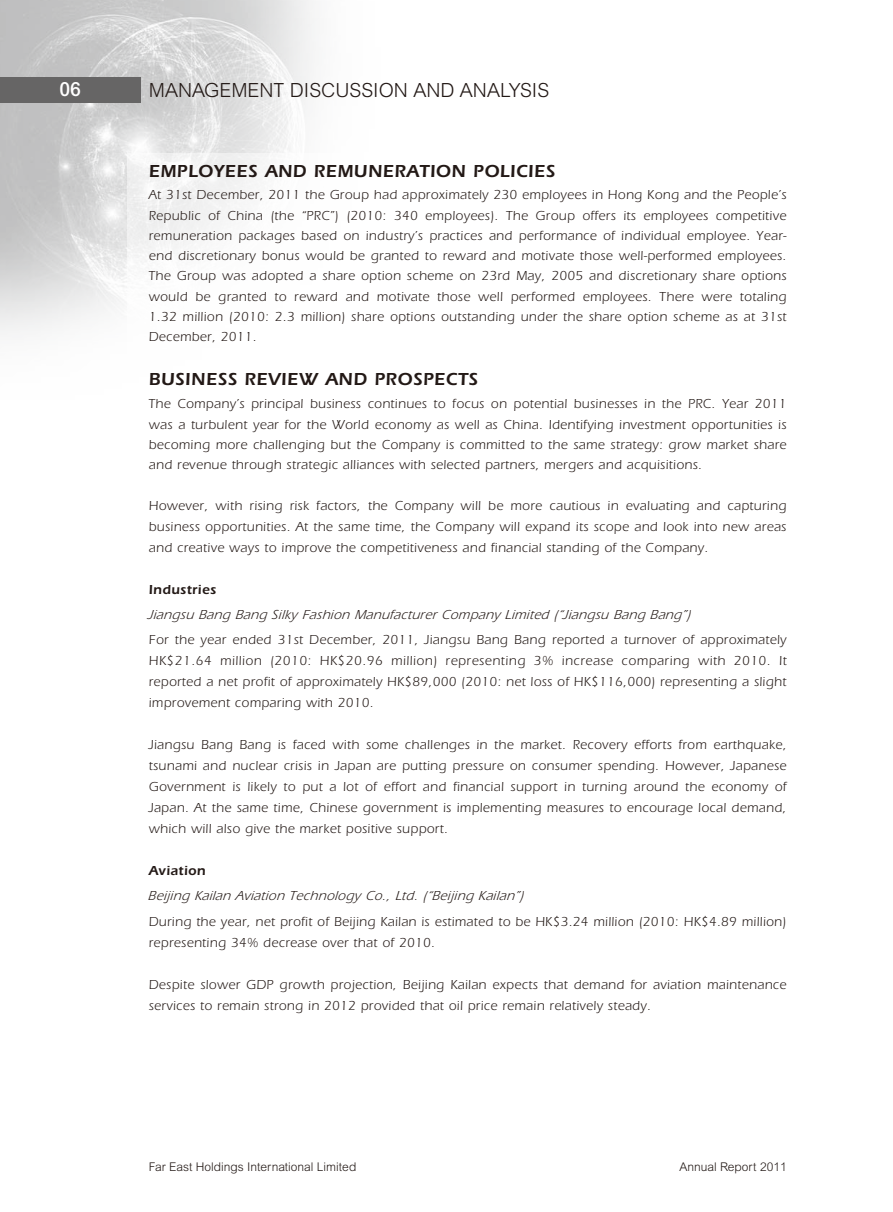
<style>
.page{position:relative;width:893px;height:1212px;background:#fff}
.page>*{position:absolute;margin:0;border:0;box-sizing:border-box;transform-origin:0 0}
.t1{font:300 19.5px "Arial MT Std";color:#231916}
.t2{font:500 19.5px "Arial MT Std";color:#fff}
.t3{font:600 18px "ITC Eras Std";letter-spacing:.03em;color:#231916}
.t4{font:13.5px/21px "ITC Eras Std";letter-spacing:.03em;color:#231916;text-align:justify}
.t5{font:italic 13.5px "ITC Eras Std";color:#231916}
.t6{font:600 13.5px "ITC Eras Std";letter-spacing:.03em;color:#231916}
.t7{font:300 12px "Arial MT Std";color:#231916}
</style>
<div class="page">
<img style="left:0;top:0;width:315px;height:335px">
<div style="left:128px;top:153px;width:765px;height:982px;background:#fff"></div>
<div style="left:0;top:77px;width:140px;height:25px;background:#666565"></div>
<h1 class="t2" style="left:59px;top:78px;width:23px">06</h1>
<h1 class="t1" style="left:149px;top:79px;width:402px">MANAGEMENT DISCUSSION AND ANALYSIS</h1>
<h2 class="t3" style="left:149px;top:160px;width:408px">EMPLOYEES AND REMUNERATION POLICIES</h2>
<p class="t4" style="left:149px;top:185px;width:639px;line-height:20.2px">At 31st December, 2011 the Group had approximately 230 employees in Hong Kong and the People’s Republic of China (the “PRC”) (2010: 340 employees). The Group offers its employees competitive remuneration packages based on industry’s practices and performance of individual employee. Year&shy;end discretionary bonus would be granted to reward and motivate those well-performed employees.<br>The Group was adopted a share option scheme on 23rd May, 2005 and discretionary share options would be granted to reward and motivate those well performed employees. There were totaling 1.32 million (2010: 2.3 million) share options outstanding under the share option scheme as at 31st December, 2011.</p>
<h2 class="t3" style="left:149px;top:369px;width:331px">BUSINESS REVIEW AND PROSPECTS</h2>
<p class="t4" style="left:149px;top:394px;width:639px;line-height:20.2px">The Company’s principal business continues to focus on potential businesses in the PRC. Year 2011 was a turbulent year for the World economy as well as China. Identifying investment opportunities is becoming more challenging but the Company is committed to the same strategy: grow market share and revenue through strategic alliances with selected partners, mergers and acquisitions.</p>
<p class="t4" style="left:149px;top:495px;width:639px">However, with rising risk factors, the Company will be more cautious in evaluating and capturing business opportunities. At the same time, the Company will expand its scope and look into new areas and creative ways to improve the competitiveness and financial standing of the Company.</p>
<p class="t6" style="left:149px;top:581px;width:69px">Industries</p>
<p class="t5" style="left:148px;top:607px;width:548px">Jiangsu Bang Bang Silky Fashion Manufacturer Company Limited (“Jiangsu Bang Bang”)</p>
<p class="t4" style="left:149px;top:629px;width:639px">For the year ended 31st December, 2011, Jiangsu Bang Bang reported a turnover of approximately HK$21.64 million (2010: HK$20.96 million) representing 3% increase comparing with 2010. It reported a net profit of approximately HK$89,000 (2010: net loss of HK$116,000) representing a slight improvement comparing with 2010.</p>
<p class="t4" style="left:149px;top:734px;width:639px">Jiangsu Bang Bang is faced with some challenges in the market. Recovery efforts from earthquake, tsunami and nuclear crisis in Japan are putting pressure on consumer spending. However, Japanese Government is likely to put a lot of effort and financial support in turning around the economy of Japan. At the same time, Chinese government is implementing measures to encourage local demand, which will also give the market positive support.</p>
<p class="t6" style="left:149px;top:863px;width:58px">Aviation</p>
<p class="t5" style="left:148px;top:888px;width:381px">Beijing Kailan Aviation Technology Co., Ltd. (“Beijing Kailan”)</p>
<p class="t4" style="left:149px;top:911px;width:639px">During the year, net profit of Beijing Kailan is estimated to be HK$3.24 million (2010: HK$4.89 million) representing 34% decrease over that of 2010.</p>
<p class="t4" style="left:149px;top:974px;width:639px">Despite slower GDP growth projection, Beijing Kailan expects that demand for aviation maintenance services to remain strong in 2012 provided that oil price remain relatively steady.</p>
<p class="t7" style="left:149px;top:1160px;width:209px">Far East Holdings International Limited</p>
<p class="t7" style="left:679px;top:1160px;width:109px">Annual Report 2011</p>
</div>
